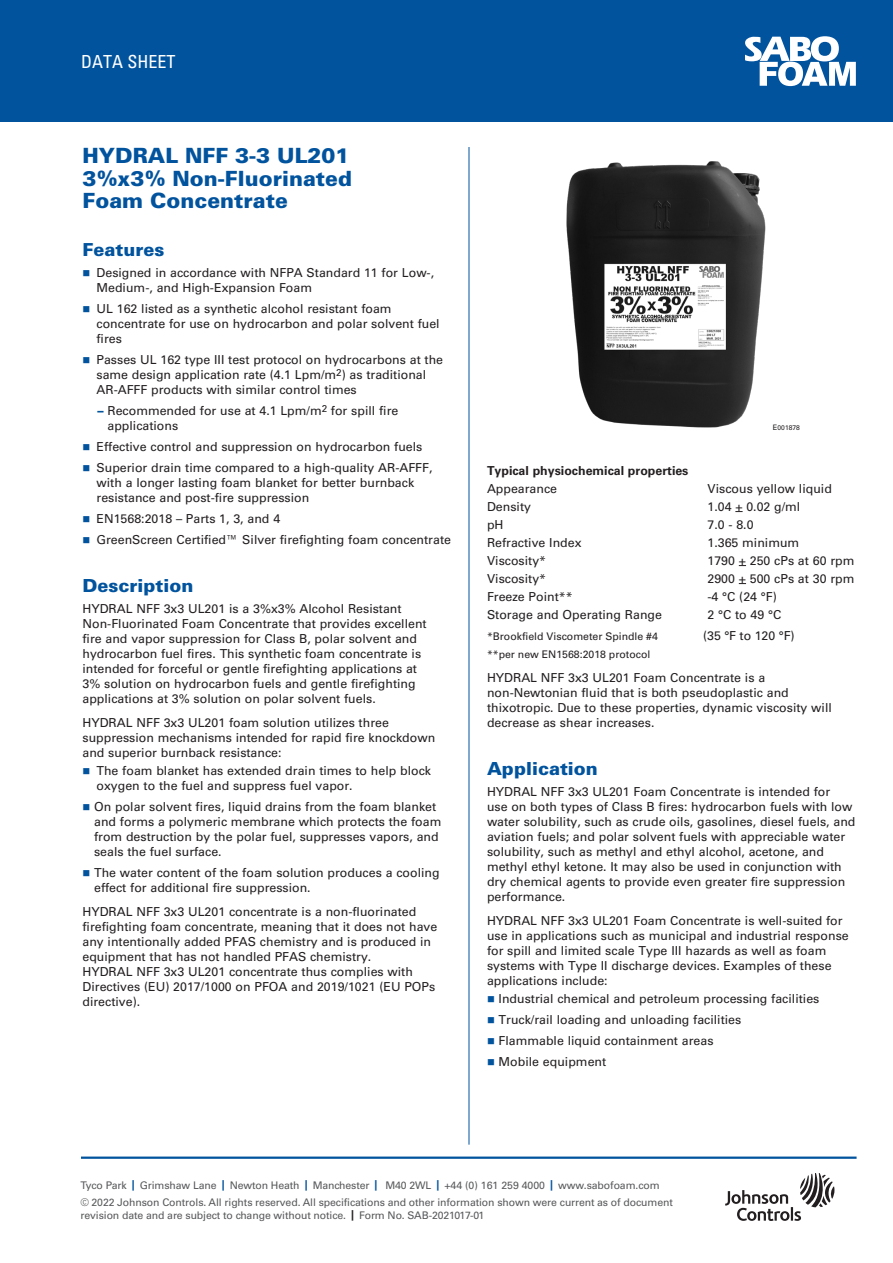
<style>
.page{position:relative;width:893px;height:1263px;background:#fff}
.page>*{position:absolute;margin:0;border:0;box-sizing:border-box;transform-origin:0 0}
._02_Data_Sheet_Heade{font:900 21px "Univers LT Std";color:#01539e}
._03_12_pt_Blue_Heade{font:900 18px "Univers LT Std";color:#01539e}
.t1{font:condensed 18px "Univers LT Std";color:#fff}
._08_Bullet_Text{font:12.3px/15px "Univers LT Std";color:#231f20}
._06_Text_8_25{font:12.3px/15px "Univers LT Std";color:#231f20}
._05_Text_1st_Graph{font:12.3px/15px "Univers LT Std";color:#231f20}
._07_Bullet_Text_1st{font:12.3px/15px "Univers LT Std";color:#231f20}
._09_Tabbed_Copy{font:12.3px "Univers LT Std";color:#231f20}
._04_Bold_Subhead{font:700 12.3px "Univers LT Std";color:#231f20}
._16_Note_7_pt__type{font:12.3px "Univers LT Std";color:#231f20}
._27_Tagline-Boilerpl{font:10.5px/13.2px "Univers LT Std";letter-spacing:-.01em;color:#57585a}
._16_Note_7_pt__type-2{font:10.5px "Univers LT Std";color:#231f20}
._13_Anchor_Figure{font:6.75px "Univers LT Std";color:#231f20}
.s1{color:#01539e}
.s2{font-weight:900;color:#01539e}
.s3{font-size:7.5px}
.s4{font-weight:700;color:#01539e}
.s5{font-weight:700;color:#231f20}
</style>
<div class="page">
<hr style="left:469px;top:147px;width:1px;height:998px;background:#01539e">
<hr style="left:81px;top:1156px;width:775px;height:3px;background:#01539e">
<svg style="left:725px;top:1173px;width:109px;height:48px"></svg>
<div style="left:0;top:0;width:893px;height:122px;background:#01539e"></div>
<svg style="left:745px;top:36px;width:111px;height:50px"></svg>
<img style="left:566px;top:161px;width:200px;height:267px">
<h2 class="t1" style="left:81px;top:50px;width:96px">DATA SHEET</h2>
<p class="_02_Data_Sheet_Heade" style="left:82px;top:142px;width:269px">HYDRAL NFF 3-3 UL201</p>
<p class="_02_Data_Sheet_Heade" style="left:82px;top:165px;width:271px">3%x3% Non-Fluorinated</p>
<p class="_02_Data_Sheet_Heade" style="left:82px;top:187px;width:207px">Foam Concentrate</p>
<p class="_03_12_pt_Blue_Heade" style="left:82px;top:238px;width:83px">Features</p>
<p class="_07_Bullet_Text_1st" style="left:97px;top:265px;width:339px;text-indent:-14px"><span class="s1">■</span> Designed in accordance with NFPA Standard 11 for Low-,<br>Medium-, and High-Expansion Foam</p>
<p class="_08_Bullet_Text" style="left:97px;top:301px;width:345px;text-indent:-14px"><span class="s1">■</span> UL 162 listed as a synthetic alcohol resistant foam concentrate for use on hydrocarbon and polar solvent fuel fires</p>
<p class="_08_Bullet_Text" style="left:97px;top:352px;width:348px;text-indent:-14px"><span class="s1">■</span> Passes UL 162 type III test protocol on hydrocarbons at the same design application rate (4.1 Lpm/m<sup>2</sup>) as traditional<br>AR-AFFF products with similar control times</p>
<p class="_08_Bullet_Text" style="left:107px;top:403px;width:292px;text-indent:-10px"><span class="s2">–</span> Recommended for use at 4.1 Lpm/m<sup>2</sup> for spill fire applications</p>
<p class="_08_Bullet_Text" style="left:82px;top:439px;width:341px"><span class="s1">■</span> Effective control and suppression on hydrocarbon fuels</p>
<p class="_08_Bullet_Text" style="left:97px;top:460px;width:337px;text-indent:-14px"><span class="s1">■</span> Superior drain time compared to a high-quality AR-AFFF, with a longer lasting foam blanket for better burnback resistance and post-fire suppression</p>
<p class="_08_Bullet_Text" style="left:82px;top:511px;width:199px"><span class="s1">■</span> EN1568:2018 – Parts 1, 3, and 4</p>
<p class="_08_Bullet_Text" style="left:82px;top:532px;width:370px"><span class="s1">■</span> GreenScreen Certified™ Silver firefighting foam concentrate</p>
<p class="_03_12_pt_Blue_Heade" style="left:82px;top:574px;width:112px">Description</p>
<p class="_05_Text_1st_Graph" style="left:82px;top:601px;width:346px">HYDRAL NFF 3x3 UL201 is a 3%x3% Alcohol Resistant Non-Fluorinated Foam Concentrate that provides excellent fire and vapor suppression for Class B, polar solvent and hydrocarbon fuel fires. This synthetic foam concentrate is intended for forceful or gentle firefighting applications at 3% solution on hydrocarbon fuels and gentle firefighting applications at 3% solution on polar solvent fuels.</p>
<p class="_06_Text_8_25" style="left:82px;top:715px;width:354px">HYDRAL NFF 3x3 UL201 foam solution utilizes three suppression mechanisms intended for rapid fire knockdown and superior burnback resistance:</p>
<p class="_07_Bullet_Text_1st" style="left:97px;top:763px;width:336px;text-indent:-14px"><span class="s1">■</span> The foam blanket has extended drain times to help block oxygen to the fuel and suppress fuel vapor.</p>
<p class="_08_Bullet_Text" style="left:94px;top:799px;width:349px;text-indent:-12px"><span class="s1">■</span> On polar solvent fires, liquid drains from the foam blanket and forms a polymeric membrane which protects the foam from destruction by the polar fuel, suppresses vapors, and seals the fuel surface.</p>
<p class="_08_Bullet_Text" style="left:94px;top:865px;width:347px;text-indent:-12px"><span class="s1">■</span> The water content of the foam solution produces a cooling effect for additional fire suppression.</p>
<p class="_06_Text_8_25" style="left:82px;top:904px;width:356px">HYDRAL NFF 3x3 UL201 concentrate is a non-fluorinated firefighting foam concentrate, meaning that it does not have any intentionally added PFAS chemistry and is produced in equipment that has not handled PFAS chemistry.<br>HYDRAL NFF 3x3 UL201 concentrate thus complies with Directives (EU) 2017/1000 on PFOA and 2019/1021 (EU POPs directive).</p>
<p class="_13_Anchor_Figure" style="left:773px;top:424px;width:29px"><span class="s3">E</span>001878</p>
<p class="_04_Bold_Subhead" style="left:487px;top:464px;width:203px">Typical physiochemical properties</p>
<p class="_09_Tabbed_Copy" style="left:487px;top:481px;width:72px">Appearance</p>
<p class="_09_Tabbed_Copy" style="left:707px;top:481px;width:126px">Viscous yellow liquid</p>
<p class="_09_Tabbed_Copy" style="left:487px;top:499px;width:46px">Density</p>
<p class="_09_Tabbed_Copy" style="left:707px;top:499px;width:94px">1.04 + 0.02 g/ml</p>
<p class="_09_Tabbed_Copy" style="left:487px;top:517px;width:18px">pH</p>
<p class="_09_Tabbed_Copy" style="left:707px;top:517px;width:48px">7.0 - 8.0</p>
<p class="_09_Tabbed_Copy" style="left:487px;top:535px;width:96px">Refractive Index</p>
<p class="_09_Tabbed_Copy" style="left:707px;top:535px;width:93px">1.365 minimum</p>
<p class="_09_Tabbed_Copy" style="left:487px;top:553px;width:61px">Viscosity*</p>
<p class="_09_Tabbed_Copy" style="left:707px;top:553px;width:148px">1790 + 250 cPs at 60 rpm</p>
<p class="_09_Tabbed_Copy" style="left:487px;top:571px;width:61px">Viscosity*</p>
<p class="_09_Tabbed_Copy" style="left:707px;top:571px;width:148px">2900 + 500 cPs at 30 rpm</p>
<p class="_09_Tabbed_Copy" style="left:487px;top:589px;width:87px">Freeze Point**</p>
<p class="_09_Tabbed_Copy" style="left:707px;top:589px;width:71px">-4 °C (24 °F)</p>
<p class="_09_Tabbed_Copy" style="left:487px;top:607px;width:177px">Storage and Operating Range</p>
<p class="_09_Tabbed_Copy" style="left:707px;top:607px;width:75px">2 °C to 49 °C</p>
<p class="_16_Note_7_pt__type-2" style="left:487px;top:630px;width:172px">*Brookfield Viscometer Spindle #4</p>
<p class="_16_Note_7_pt__type" style="left:703px;top:628px;width:93px">(35 °F to 120 °F)</p>
<p class="_16_Note_7_pt__type-2" style="left:487px;top:648px;width:165px">**per new EN1568:2018 protocol</p>
<p class="_06_Text_8_25" style="left:487px;top:670px;width:346px">HYDRAL NFF 3x3 UL201 Foam Concentrate is a non-Newtonian fluid that is both pseudoplastic and thixotropic. Due to these properties, dynamic viscosity will decrease as shear increases.</p>
<p class="_03_12_pt_Blue_Heade" style="left:487px;top:757px;width:112px">Application</p>
<p class="_05_Text_1st_Graph" style="left:487px;top:784px;width:370px">HYDRAL NFF 3x3 UL201 Foam Concentrate is intended for<br>use on both types of Class B fires: hydrocarbon fuels with low water solubility, such as crude oils, gasolines, diesel fuels, and aviation fuels; and polar solvent fuels with appreciable water solubility, such as methyl and ethyl alcohol, acetone, and methyl ethyl ketone. It may also be used in conjunction with dry chemical agents to provide even greater fire suppression performance.</p>
<p class="_06_Text_8_25" style="left:487px;top:913px;width:363px">HYDRAL NFF 3x3 UL201 Foam Concentrate is well-suited for use in applications such as municipal and industrial response for spill and limited scale Type III hazards as well as foam systems with Type II discharge devices. Examples of these applications include:</p>
<p class="_07_Bullet_Text_1st" style="left:487px;top:991px;width:334px"><span class="s1">■</span> Industrial chemical and petroleum processing facilities</p>
<p class="_08_Bullet_Text" style="left:487px;top:1012px;width:256px"><span class="s1">■</span> Truck/rail loading and unloading facilities</p>
<p class="_08_Bullet_Text" style="left:487px;top:1033px;width:228px"><span class="s1">■</span> Flammable liquid containment areas</p>
<p class="_08_Bullet_Text" style="left:487px;top:1054px;width:121px"><span class="s1">■</span> Mobile equipment</p>
<p class="_27_Tagline-Boilerpl" style="left:80px;top:1179px;width:581px">Tyco Park <span class="s4">|</span> Grimshaw Lane <span class="s4">|</span> Newton Heath <span class="s4">|</span> Manchester <span class="s4">|</span> M40 2WL <span class="s4">|</span> +44 (0) 161 259 4000 <span class="s4">|</span> www.sabofoam.com</p>
<p class="_27_Tagline-Boilerpl" style="left:80px;top:1195px;width:594px">© 2022 Johnson Controls. All rights reserved. All specifications and other information shown were current as of document revision date and are subject to change without notice. <span class="s5">|</span> Form No. SAB-2021017-01</p>
</div>
